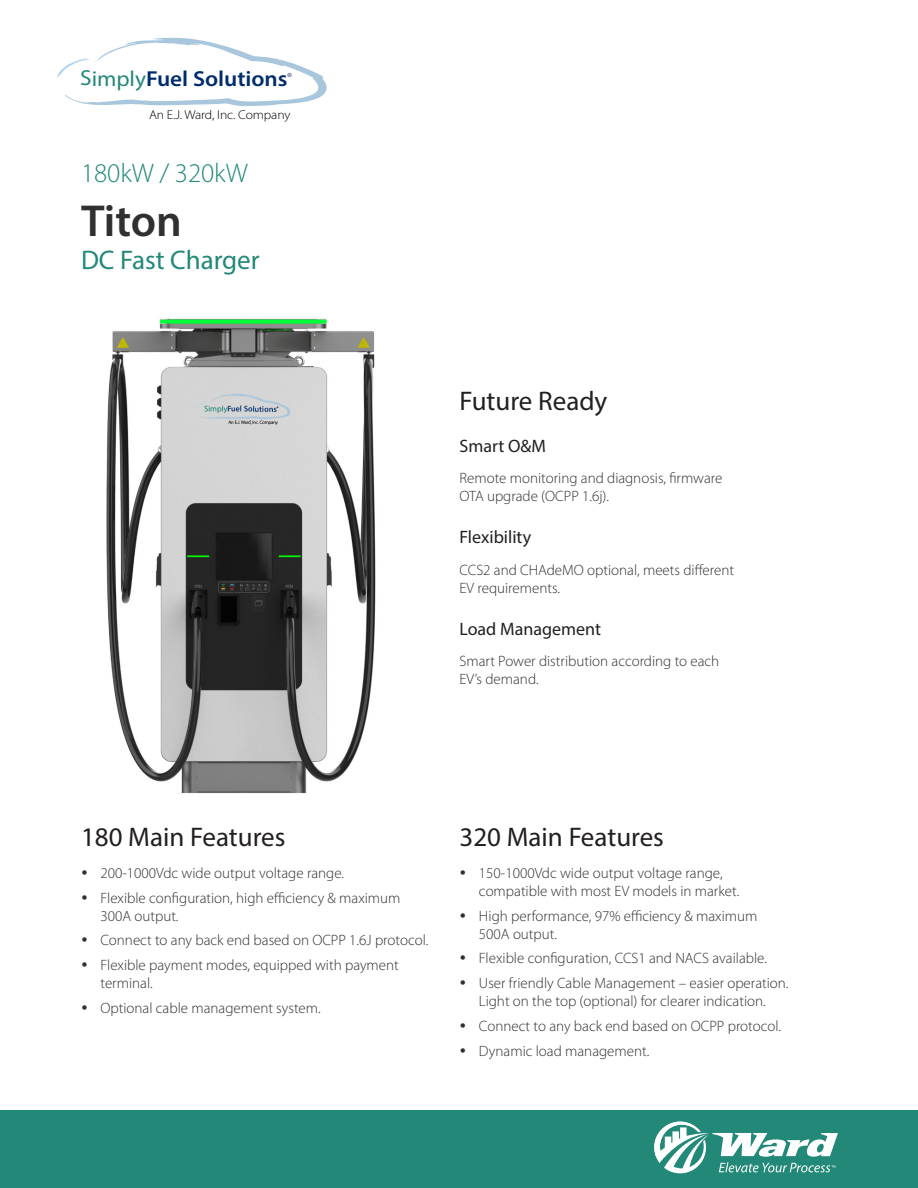
<style>
.page{position:relative;width:918px;height:1188px;background:#fff}
.page>*{position:absolute;margin:0;border:0;box-sizing:border-box;transform-origin:0 0}
.t1{font:600 45px "Myriad Pro";letter-spacing:-.005em;color:#312f30}
.t2{font:27px "Myriad Pro";color:#231f20}
.H2_-_g{font:27px "Myriad Pro";color:#228878}
.H2_-_gl{font:300 27px "Myriad Pro";color:#228878}
.t3{font:600 21.75px "Myriad Pro";letter-spacing:-.005em;color:#002c6b;scale:1.06 1}
.t4{font:18px "Myriad Pro";color:#231f20}
.t5{font:300 15px/18px "Myriad Pro";color:#312f30}
.t6{font:300 12.75px "Myriad Pro";letter-spacing:-.01em;color:#000;scale:1.06 1}
.t7{font:5.55px "Arial";color:#223267;scale:1.06 1}
.s1{font-weight:400;color:#238878}
</style>
<div class="page">
<svg style="left:57px;top:38px;width:270px;height:68px"></svg>
<div style="left:0;top:1110px;width:918px;height:78px;background:#228878"></div>
<svg style="left:654px;top:1122px;width:184px;height:51px"></svg>
<img style="left:106px;top:318px;width:270px;height:476px">
<p class="t3" style="left:80px;top:65px;width:197px"><span class="s1">Simply</span>Fuel Solutions</p>
<p class="t7" style="left:288px;top:71px;width:6px">®</p>
<p class="t6" style="left:149px;top:107px;width:135px">An E.J. Ward, Inc. Company</p>
<p class="H2_-_gl" style="left:81px;top:157px;width:168px">180kW / 320kW</p>
<h1 class="t1" style="left:81px;top:193px;width:102px">Titon</h1>
<p class="H2_-_g" style="left:81px;top:243px;width:180px">DC Fast Charger</p>
<h2 class="t2" style="left:459px;top:384px;width:149px">Future Ready</h2>
<h3 class="t4" style="left:459px;top:435px;width:88px">Smart O&amp;M</h3>
<p class="t5" style="left:459px;top:469px;width:265px">Remote monitoring and diagnosis, firmware<br>OTA upgrade (OCPP 1.6j).</p>
<h3 class="t4" style="left:459px;top:526px;width:73px">Flexibility</h3>
<p class="t5" style="left:459px;top:561px;width:276px">CCS2 and CHAdeMO optional, meets different<br>EV requirements.</p>
<h3 class="t4" style="left:459px;top:618px;width:143px">Load Management</h3>
<p class="t5" style="left:459px;top:652px;width:261px">Smart Power distribution according to each<br>EV’s demand.</p>
<h2 class="t2" style="left:81px;top:821px;width:206px">180 Main Features</h2>
<p class="t5" style="left:100px;top:864px;width:245px">200-1000Vdc wide output voltage range.</p>
<p class="t5" style="left:100px;top:889px;width:301px">Flexible configuration, high efficiency &amp; maximum<br>300A output.</p>
<p class="t5" style="left:100px;top:931px;width:329px">Connect to any back end based on OCPP 1.6J protocol.</p>
<p class="t5" style="left:100px;top:956px;width:300px">Flexible payment modes, equipped with payment terminal.</p>
<p class="t5" style="left:100px;top:999px;width:222px">Optional cable management system.</p>
<h2 class="t2" style="left:459px;top:821px;width:206px">320 Main Features</h2>
<p class="t5" style="left:479px;top:864px;width:262px">150-1000Vdc wide output voltage range, compatible with most EV models in market.</p>
<p class="t5" style="left:479px;top:907px;width:280px">High performance, 97% efficiency &amp; maximum<br>500A output.</p>
<p class="t5" style="left:479px;top:949px;width:290px">Flexible configuration, CCS1 and NACS available.</p>
<p class="t5" style="left:479px;top:974px;width:311px">User friendly Cable Management – easier operation.<br>Light on the top (optional) for clearer indication.</p>
<p class="t5" style="left:479px;top:1017px;width:304px">Connect to any back end based on OCPP protocol.</p>
<p class="t5" style="left:479px;top:1042px;width:172px">Dynamic load management.</p>
</div>
